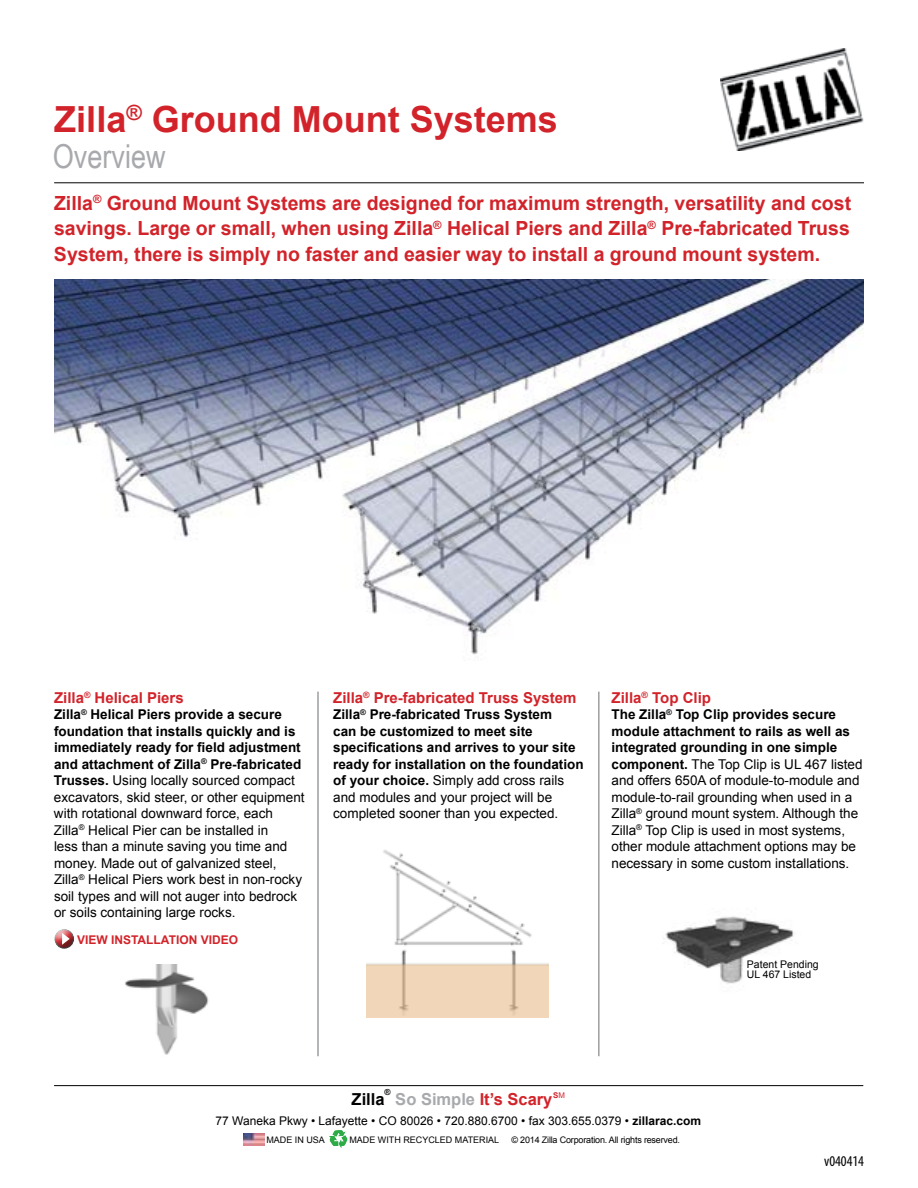
<style>
.page{position:relative;width:918px;height:1188px;background:#fff}
.page>*{position:absolute;margin:0;border:0;box-sizing:border-box;transform-origin:0 0}
.t1{font:700 36px "Arial";color:#d2232a}
.t2{font:33px "Arial Narrow";color:#a7a9ac}
.t3{font:700 19.5px/25.5px "Arial";color:#d2232a;text-align:justify}
.t4{font:700 16.5px "Arial";color:#d2232a}
.t5{font:700 16.5px "Arial";color:#000}
.t6{font:700 15px "Arial";color:#d2232a}
.t7{font:condensed 15px "Myriad Pro";color:#000}
.t8{font:13.5px/16.5px "Arial";color:#000}
.t9{font:700 13.5px/16.5px "Arial";color:#000}
.t10{font:12px "Arial";color:#000}
.t11{font:700 12px "Arial";color:#d2232a}
.t12{font:10.5px/10.5px "Arial";color:#000}
.t13{font:9px "Arial";letter-spacing:-.02em;color:#000}
.t14{font:9px "Arial";color:#000}
.t15{font:700 8.25px "Arial";color:#000}
.t16{font:700 7.8px "Arial";color:#d2232a}
.s1{font-weight:700}
.s2{font-weight:400}
.s3{color:#a7a9ac}
</style>
<div class="page">
<img style="left:243px;top:1133px;width:21px;height:13px">
<hr style="left:54px;top:1085px;width:809px;height:1px;background:#000">
<svg style="left:329px;top:1130px;width:18px;height:18px"></svg>
<img style="left:720px;top:48px;width:144px;height:102px">
<hr style="left:54px;top:182px;width:810px;height:1px;background:#000">
<img style="left:367px;top:850px;width:181px;height:168px">
<img style="left:663px;top:916px;width:131px;height:68px">
<img style="left:125px;top:964px;width:84px;height:91px">
<img style="left:54px;top:279px;width:810px;height:376px">
<hr style="left:318px;top:692px;width:1px;height:364px;background:#6d6e71">
<hr style="left:598px;top:692px;width:1px;height:364px;background:#6d6e71">
<svg style="left:55px;top:929px;width:19px;height:20px"></svg>
<h1 class="t1" style="left:54px;top:96px;width:505px">Zilla<sup>®</sup> Ground Mount Systems</h1>
<h2 class="t2" style="left:53px;top:132px;width:114px">Overview</h2>
<p class="t3" style="left:54px;top:191px;width:799px">Zilla<sup>®</sup> Ground Mount Systems are designed for maximum strength, versatility and cost savings. Large or small, when using Zilla<sup>®</sup> Helical Piers and Zilla<sup>®</sup> Pre-fabricated Truss System, there is simply no faster and easier way to install a ground mount system.</p>
<p class="t6" style="left:54px;top:687px;width:131px">Zilla<sup>®</sup> Helical Piers</p>
<p class="t8" style="left:54px;top:706px;width:252px"><span class="s1">Zilla</span><sup>®</sup> <span class="s1">Helical Piers provide a secure foundation that installs quickly and is immediately ready for field adjustment and attachment of Zilla</span><sup>®</sup> <span class="s1">Pre-fabricated Trusses.</span> Using locally sourced compact excavators, skid steer, or other equipment with rotational downward force, each Zilla<sup>®</sup> Helical Pier can be installed in<br>less than a minute saving you time and money. Made out of galvanized steel, Zilla<sup>®</sup> Helical Piers work best in non-rocky soil types and will not auger into bedrock or soils containing large rocks.</p>
<p class="t11" style="left:77px;top:932px;width:162px">VIEW INSTALLATION VIDEO</p>
<p class="t6" style="left:333px;top:687px;width:245px">Zilla<sup>®</sup> Pre-fabricated Truss System</p>
<p class="t9" style="left:333px;top:707px;width:252px">Zilla<sup>®</sup> Pre-fabricated Truss System<br>can be customized to meet site specifications and arrives to your site ready for installation on the foundation of your choice. <span class="s2">Simply add cross rails and modules and your project will be completed sooner than you expected.</span></p>
<p class="t6" style="left:612px;top:687px;width:101px">Zilla<sup>®</sup> Top Clip</p>
<p class="t8" style="left:612px;top:706px;width:253px"><span class="s1">The Zilla</span><sup>®</sup> <span class="s1">Top Clip provides secure module attachment to rails as well as integrated grounding in one simple component.</span> The Top Clip is UL 467 listed and offers 650A of module-to-module and module-to-rail grounding when used in a Zilla<sup>®</sup> ground mount system. Although the Zilla<sup>®</sup> Top Clip is used in most systems, other module attachment options may be necessary in some custom installations.</p>
<p class="t12" style="left:747px;top:959px;width:73px">Patent Pending<br>UL 467 Listed</p>
<p class="t15" style="left:385px;top:1086px;width:8px">®</p>
<p class="t4" style="left:395px;top:1089px;width:159px"><span class="s3">So Simple</span> It’s Scary</p>
<p class="t16" style="left:553px;top:1090px;width:13px">S<span class="s2">M</span></p>
<p class="t5" style="left:352px;top:1089px;width:35px">Zilla</p>
<p class="t10" style="left:215px;top:1113px;width:487px">77 Waneka Pkwy • Lafayette • CO 80026 • 720.880.6700 • fax 303.655.0379 • <span class="s1">zillarac.com</span></p>
<p class="t14" style="left:266px;top:1134px;width:60px">MADE IN USA</p>
<p class="t14" style="left:349px;top:1134px;width:151px">MADE WITH RECYCLED MATERIAL</p>
<p class="t13" style="left:511px;top:1134px;width:170px">© 2014 Zilla Corporation. All rights reserved.</p>
<p class="t7" style="left:824px;top:1152px;width:41px">v040414</p>
</div>
